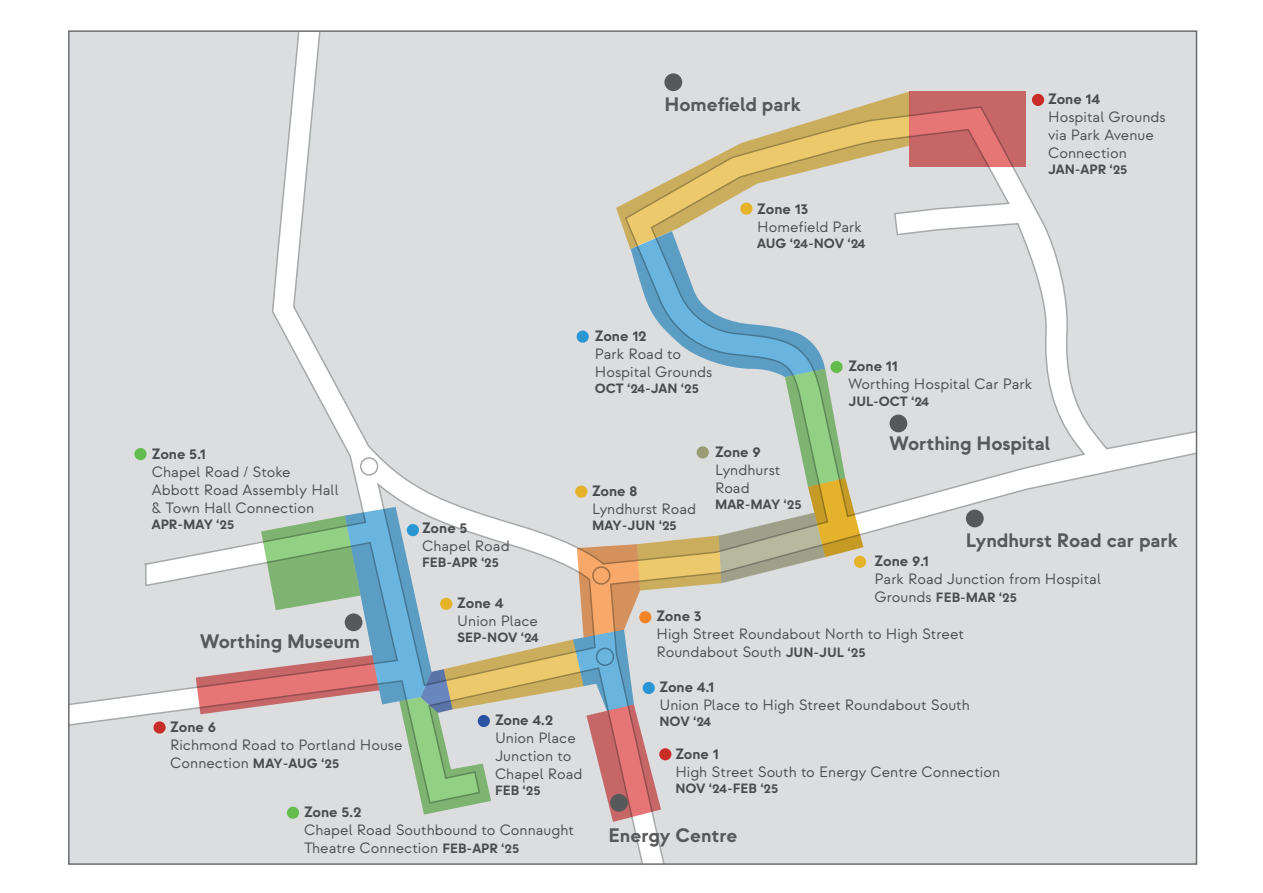
<style>
.page{position:relative;width:1263px;height:893px;background:#fff}
.page>*{position:absolute;margin:0;border:0;box-sizing:border-box;transform-origin:0 0}
.t1{font:700 19.5px "Strawford";color:#57585a}
.t2{font:15px/18px "Strawford";color:#4b4c4d}
.t3{font:700 15px "Strawford";color:#4b4c4d}
.t4{font:700 13.5px "Strawford";color:#4b4c4d}
.t5{font:700 13.5px "Strawford";letter-spacing:-.02em;color:#4b4c4d}
.s1{font-weight:700;font-size:13.5px}
.s2{font-weight:400;font-size:15px}
</style>
<div class="page">
<div style="left:71px;top:33px;width:1123px;height:829px;background:#dcdddf"></div>
<svg style="left:616px;top:91px;width:293px;height:158px;fill:#dcdddf"></svg>
<svg style="left:909px;top:91px;width:116px;height:76px;fill:#c66667"></svg>
<svg style="left:196px;top:231px;width:667px;height:591px"></svg>
<div style="left:134px;top:448px;width:13px;height:12px;background:#64bc4e;border-radius:50%"></div>
<svg style="left:153px;top:721px;width:13px;height:13px"></svg>
<div style="left:659px;top:748px;width:12px;height:12px;background:#c92b27;border-radius:50%"></div>
<div style="left:643px;top:682px;width:12px;height:12px;background:#2a96d3;border-radius:50%"></div>
<div style="left:287px;top:807px;width:12px;height:12px;background:#64bc4e;border-radius:50%"></div>
<div style="left:830px;top:361px;width:13px;height:12px;background:#64bc4e;border-radius:50%"></div>
<div style="left:577px;top:331px;width:12px;height:12px;background:#2a96d3;border-radius:50%"></div>
<div style="left:407px;top:524px;width:12px;height:12px;background:#2a96d3;border-radius:50%"></div>
<div style="left:639px;top:611px;width:12px;height:12px;background:#f58327;border-radius:50%"></div>
<div style="left:478px;top:715px;width:12px;height:12px;background:#2a53a4;border-radius:50%"></div>
<div style="left:440px;top:598px;width:12px;height:12px;background:#e5b22a;border-radius:50%"></div>
<div style="left:575px;top:486px;width:12px;height:12px;background:#e5b22a;border-radius:50%"></div>
<div style="left:740px;top:203px;width:12px;height:12px;background:#e5b22a;border-radius:50%"></div>
<div style="left:1032px;top:94px;width:12px;height:12px;background:#c92b27;border-radius:50%"></div>
<div style="left:854px;top:556px;width:12px;height:12px;background:#e5b22a;border-radius:50%"></div>
<div style="left:697px;top:446px;width:12px;height:12px;background:#999c75;border-radius:50%"></div>
<div style="left:610px;top:794px;width:18px;height:18px;background:#57585a;border-radius:50%"></div>
<h1 class="t1" style="left:664px;top:92px;width:138px">Homefield park</h1>
<p class="t3" style="left:757px;top:200px;width:53px">Zone 13</p>
<p class="t2" style="left:757px;top:218px;width:106px">Homefield Park</p>
<p class="t5" style="left:757px;top:235px;width:110px">AUG ‘24-NOV ‘24</p>
<p class="t3" style="left:1048px;top:90px;width:54px">Zone 14</p>
<p class="t2" style="left:1048px;top:108px;width:119px">Hospital Grounds via Park Avenue<br>Connection</p>
<p class="t4" style="left:1048px;top:162px;width:81px">JAN-APR ‘25</p>
<p class="t3" style="left:595px;top:326px;width:53px">Zone 12</p>
<p class="t2" style="left:595px;top:345px;width:119px">Park Road to<br>Hospital Grounds</p>
<p class="t4" style="left:595px;top:380px;width:106px">OCT ‘24-JAN ‘25</p>
<p class="t3" style="left:848px;top:357px;width:51px">Zone 11</p>
<p class="t2" style="left:848px;top:375px;width:185px">Worthing Hospital Car Park</p>
<p class="t4" style="left:848px;top:393px;width:82px">JUL-OCT ‘24</p>
<p class="t3" style="left:152px;top:445px;width:55px">Zone 5.1</p>
<p class="t2" style="left:152px;top:463px;width:188px">Chapel Road / Stoke<br>Abbott Road Assembly Hall &amp; Town Hall Connection</p>
<p class="t4" style="left:152px;top:516px;width:84px">APR-MAY ‘25</p>
<p class="t3" style="left:422px;top:519px;width:47px">Zone 5</p>
<p class="t2" style="left:422px;top:537px;width:89px">Chapel Road</p>
<p class="t4" style="left:422px;top:555px;width:78px">FEB-APR ‘25</p>
<p class="t3" style="left:457px;top:593px;width:48px">Zone 4</p>
<p class="t2" style="left:457px;top:612px;width:82px">Union Place</p>
<p class="t4" style="left:457px;top:629px;width:83px">SEP-NOV ‘24</p>
<h1 class="t1" style="left:200px;top:629px;width:161px">Worthing Museum</h1>
<p class="t3" style="left:495px;top:710px;width:60px">Zone 4.2</p>
<p class="t2" style="left:495px;top:729px;width:89px">Union Place<br>Junction to<br>Chapel Road</p>
<p class="t4" style="left:495px;top:782px;width:47px">FEB ‘25</p>
<p class="t3" style="left:170px;top:718px;width:47px">Zone 6</p>
<p class="t2" style="left:170px;top:736px;width:234px">Richmond Road to Portland House<br>Connection <span class="s1">MAY-AUG ‘25</span></p>
<p class="t3" style="left:304px;top:803px;width:59px">Zone 5.2</p>
<p class="t2" style="left:304px;top:821px;width:272px">Chapel Road Southbound to Connaught<br>Theatre Connection <span class="s1">FEB-APR ‘25</span></p>
<p class="t3" style="left:592px;top:481px;width:47px">Zone 8</p>
<p class="t2" style="left:592px;top:500px;width:106px">Lyndhurst Road</p>
<p class="t4" style="left:592px;top:517px;width:86px">MAY-JUN ‘25</p>
<p class="t3" style="left:715px;top:442px;width:47px">Zone 9</p>
<p class="t2" style="left:715px;top:461px;width:67px">Lyndhurst<br>Road</p>
<p class="t4" style="left:715px;top:496px;width:88px">MAR-MAY ‘25</p>
<h1 class="t1" style="left:889px;top:432px;width:162px">Worthing Hospital</h1>
<h1 class="t1" style="left:966px;top:528px;width:213px">Lyndhurst Road car park</h1>
<p class="t3" style="left:875px;top:552px;width:56px">Zone 9.1</p>
<p class="t2" style="left:875px;top:570px;width:228px">Park Road Junction from Hospital</p>
<p class="t4" style="left:875px;top:589px;width:144px"><span class="s2">Grounds</span> FEB-MAR ‘25</p>
<p class="t3" style="left:656px;top:607px;width:47px">Zone 3</p>
<p class="t2" style="left:656px;top:625px;width:309px">High Street Roundabout North to High Street<br>Roundabout South <span class="s1">JUN-JUL ‘25</span></p>
<p class="t3" style="left:659px;top:678px;width:56px">Zone 4.1</p>
<p class="t2" style="left:659px;top:696px;width:312px">Union Place to High Street Roundabout South</p>
<p class="t4" style="left:659px;top:713px;width:53px">NOV ‘24</p>
<p class="t3" style="left:675px;top:744px;width:45px">Zone 1</p>
<p class="t2" style="left:675px;top:763px;width:326px">High Street South to Energy Centre Connection</p>
<p class="t4" style="left:675px;top:780px;width:105px">NOV ‘24-FEB ‘25</p>
<h1 class="t1" style="left:608px;top:823px;width:130px">Energy Centre</h1>
</div>
